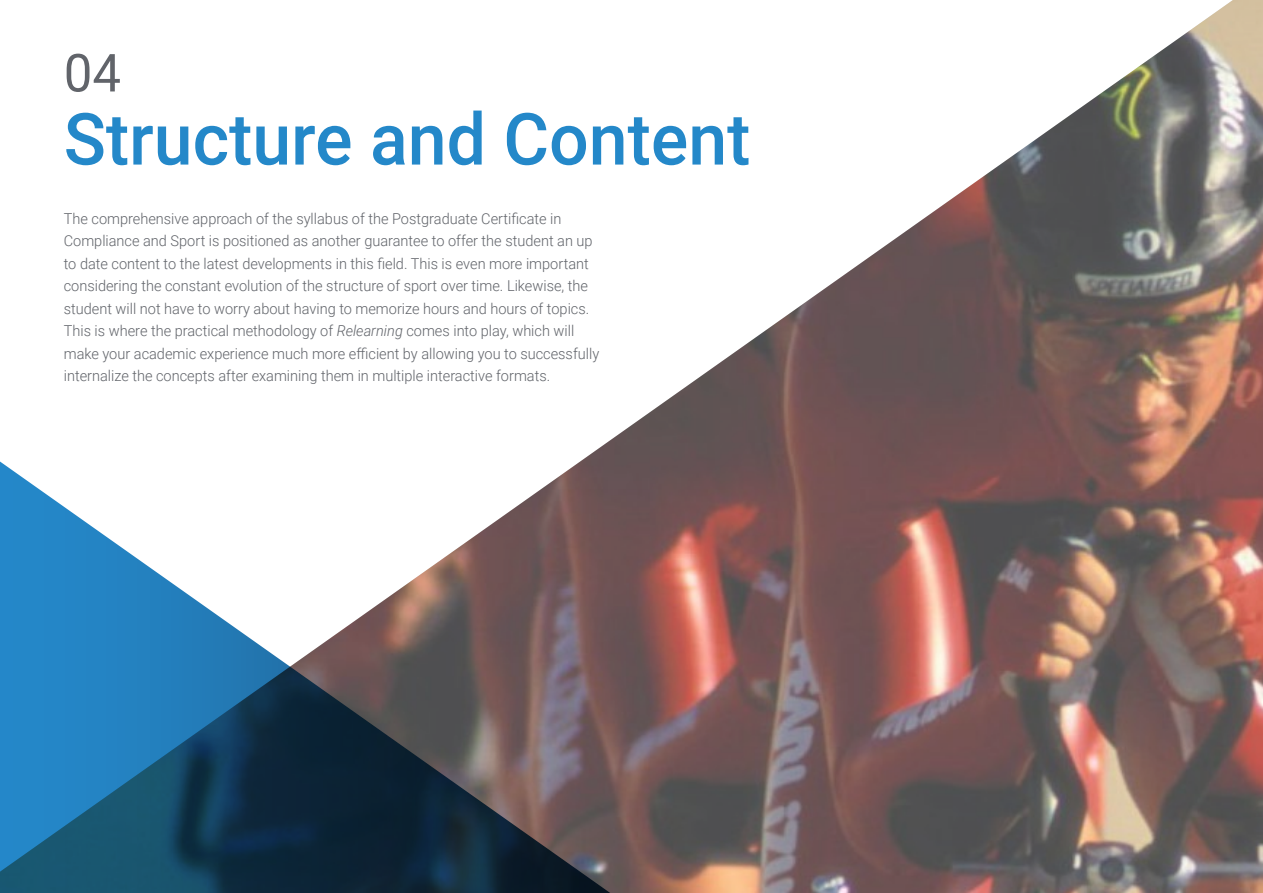
<style>
.page{position:relative;width:1263px;height:893px;background:#fff}
.page>*{position:absolute;margin:0;border:0;box-sizing:border-box;transform-origin:0 0}
.t1{font:500 72px "Roboto";color:#2488c9}
.t2{font:52.5px "Roboto";color:#61646a}
.t3{font:300 15px/22.5px "Roboto";color:#61646a}
.s1{font-style:italic}
</style>
<div class="page">
<img style="left:602px;top:0;width:661px;height:893px">
<svg style="left:0;top:446px;width:640px;height:447px"></svg>
<h2 class="t2" style="left:64px;top:36px;width:59px">04</h2>
<h1 class="t1" style="left:64px;top:89px;width:688px">Structure and Content</h1>
<p class="t3" style="left:64px;top:207px;width:537px">The comprehensive approach of the syllabus of the Postgraduate Certificate in Compliance and Sport is positioned as another guarantee to offer the student an up to date content to the latest developments in this field. This is even more important considering the constant evolution of the structure of sport over time. Likewise, the student will not have to worry about having to memorize hours and hours of topics.<br>This is where the practical methodology of <span class="s1">Relearning</span> comes into play, which will make your academic experience much more efficient by allowing you to successfully internalize the concepts after examining them in multiple interactive formats.</p>
</div>
